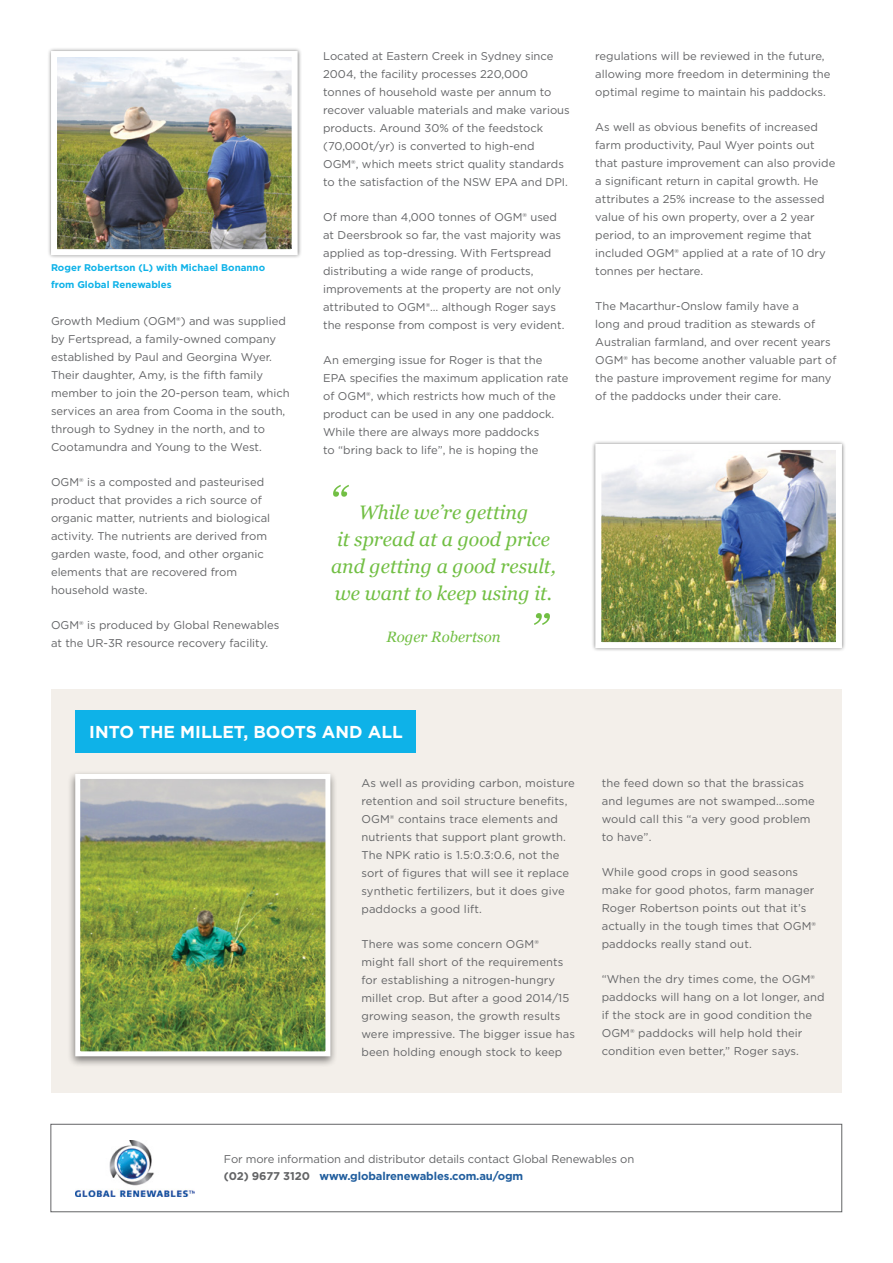
<style>
.page{position:relative;width:893px;height:1263px;background:#fff}
.page>*{position:absolute;margin:0;border:0;box-sizing:border-box;transform-origin:0 0}
.t1{font:italic 19.5px/27px "Georgia";color:#72bf44;text-align:center}
.t2{font:700 17.25px "Gotham";color:#fff}
.t3{font:italic 15px "Georgia";color:#72bf44}
.t4{font:11.25px/18px "Gotham";color:#636466}
.t5{font:700 9.75px/16.5px "Gotham";color:#0eb2e8}
.s1{font-weight:700}
.s2{font-weight:700;color:#215e9e}
</style>
<div class="page">
<div style="left:51px;top:689px;width:791px;height:404px;background:#f3efea"></div>
<div style="left:67px;top:769px;width:271px;height:299px;background:#000;opacity:.5"></div>
<img style="left:81px;top:780px;width:243px;height:270px">
<div style="left:75px;top:774px;width:255px;height:282px;border:5px solid #fff"></div>
<div style="left:75px;top:710px;width:340px;height:43px;background:#0eb2e8"></div>
<img style="left:75px;top:1140px;width:119px;height:56px">
<div style="left:591px;top:440px;width:255px;height:212px;background:#000;opacity:.5"></div>
<img style="left:602px;top:451px;width:233px;height:190px">
<div style="left:595px;top:444px;width:247px;height:204px;border:6px solid #fff"></div>
<div style="left:47px;top:47px;width:254px;height:212px;background:#000;opacity:.5"></div>
<img style="left:58px;top:58px;width:233px;height:190px">
<div style="left:51px;top:51px;width:247px;height:204px;border:6px solid #fff"></div>
<div style="left:51px;top:1124px;width:791px;height:88px;border:1px solid #636466"></div>
<svg style="left:333px;top:485px;width:16px;height:12px"></svg>
<svg style="left:534px;top:613px;width:16px;height:12px"></svg>
<p class="t5" style="left:51px;top:260px;width:216px">Roger Robertson (L) with Michael Bonanno from Global Renewables</p>
<p class="t4" style="left:51px;top:312px;width:240px">Growth Medium (OGM®) and was supplied by Fertspread, a family-owned company established by Paul and Georgina Wyer.<br>Their daughter, Amy, is the fifth family member to join the 20-person team, which services an area from Cooma in the south, through to Sydney in the north, and to Cootamundra and Young to the West.</p>
<p class="t4" style="left:51px;top:473px;width:221px">OGM® is a composted and pasteurised product that provides a rich source of organic matter, nutrients and biological activity. The nutrients are derived from garden waste, food, and other organic elements that are recovered from household waste.</p>
<p class="t4" style="left:51px;top:616px;width:230px">OGM® is produced by Global Renewables at the UR-3R resource recovery facility.</p>
<p class="t4" style="left:323px;top:47px;width:248px">Located at Eastern Creek in Sydney since 2004, the facility processes 220,000<br>tonnes of household waste per annum to recover valuable materials and make various products. Around 30% of the feedstock (70,000t/yr) is converted to high-end OGM®, which meets strict quality standards to the satisfaction of the NSW EPA and DPI.</p>
<p class="t4" style="left:323px;top:208px;width:243px">Of more than 4,000 tonnes of OGM® used at Deersbrook so far, the vast majority was applied as top-dressing. With Fertspread distributing a wide range of products, improvements at the property are not only attributed to OGM®… although Roger says the response from compost is very evident.</p>
<p class="t4" style="left:323px;top:351px;width:247px">An emerging issue for Roger is that the<br>EPA specifies the maximum application rate of OGM®, which restricts how much of the product can be used in any one paddock.<br>While there are always more paddocks<br>to “bring back to life”, he is hoping the</p>
<h1 class="t1" style="left:331px;top:498px;width:226px">While we’re getting<br>it spread at a good price and getting a good result, we want to keep using it.</h1>
<h3 class="t3" style="left:386px;top:625px;width:116px">Roger Robertson</h3>
<p class="t4" style="left:595px;top:47px;width:237px">regulations will be reviewed in the future, allowing more freedom in determining the optimal regime to maintain his paddocks.</p>
<p class="t4" style="left:595px;top:118px;width:242px">As well as obvious benefits of increased farm productivity, Paul Wyer points out that pasture improvement can also provide a significant return in capital growth. He attributes a 25% increase to the assessed value of his own property, over a 2 year period, to an improvement regime that included OGM® applied at a rate of 10 dry tonnes per hectare.</p>
<p class="t4" style="left:595px;top:297px;width:243px">The Macarthur-Onslow family have a<br>long and proud tradition as stewards of Australian farmland, and over recent years OGM® has become another valuable part of the pasture improvement regime for many of the paddocks under their care.</p>
<h2 class="t2" style="left:89px;top:720px;width:315px">INTO THE MILLET, BOOTS AND ALL</h2>
<p class="t4" style="left:361px;top:774px;width:215px">As well as providing carbon, moisture retention and soil structure benefits, OGM® contains trace elements and nutrients that support plant growth.<br>The NPK ratio is 1.5:0.3:0.6, not the sort of figures that will see it replace synthetic fertilizers, but it does give paddocks a good lift.</p>
<p class="t4" style="left:361px;top:935px;width:215px">There was some concern OGM®<br>might fall short of the requirements for establishing a nitrogen-hungry millet crop. But after a good 2014/15 growing season, the growth results were impressive. The bigger issue has been holding enough stock to keep</p>
<p class="t4" style="left:602px;top:774px;width:215px">the feed down so that the brassicas and legumes are not swamped…some would call this “a very good problem to have”.</p>
<p class="t4" style="left:602px;top:863px;width:216px">While good crops in good seasons make for good photos, farm manager Roger Robertson points out that it’s actually in the tough times that OGM® paddocks really stand out.</p>
<p class="t4" style="left:602px;top:970px;width:224px">“When the dry times come, the OGM® paddocks will hang on a lot longer, and if the stock are in good condition the OGM® paddocks will help hold their condition even better,” Roger says.</p>
<p class="t4" style="left:224px;top:1150px;width:412px;line-height:16.5px">For more information and distributor details contact Global Renewables on <span class="s1">(02) 9677 3120</span> <span class="s2">www.globalrenewables.com.au/ogm</span></p>
</div>
